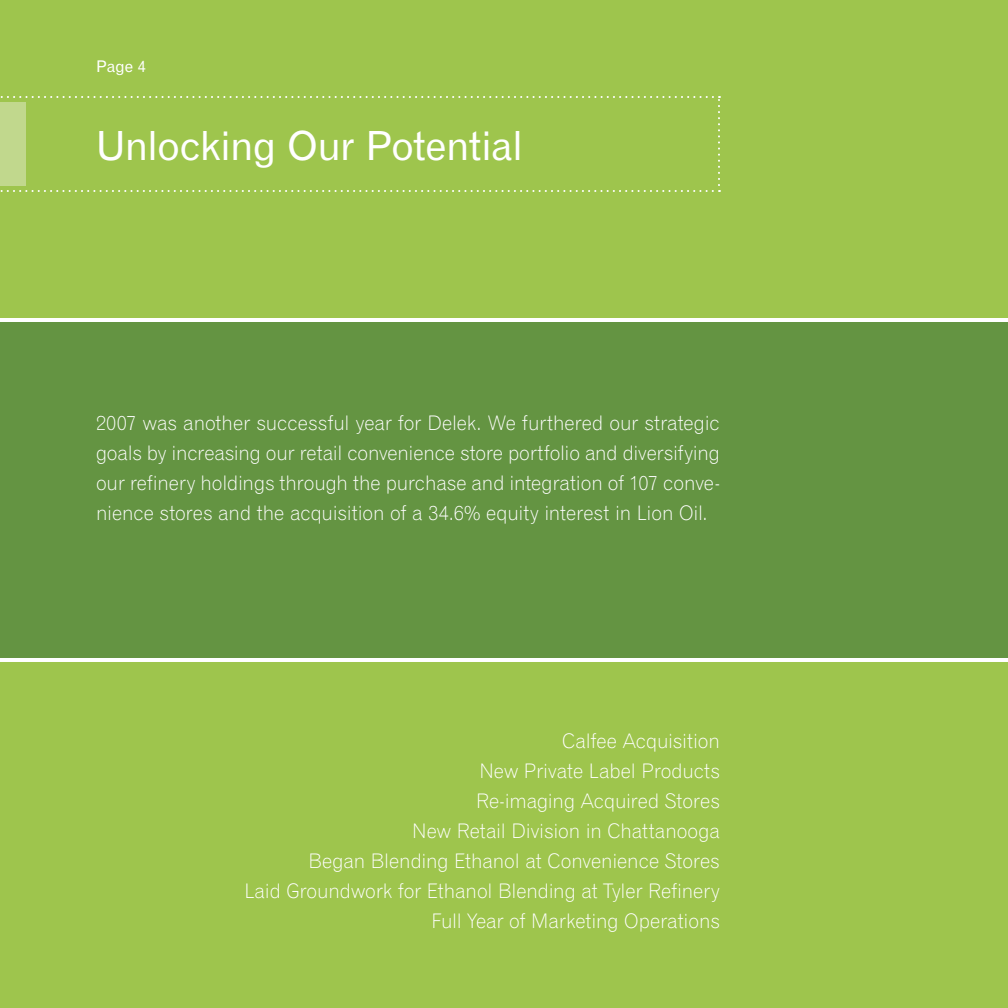
<style>
.page{position:relative;width:1008px;height:1008px;background:#9ec54d}
.page>*{position:absolute;margin:0;border:0;box-sizing:border-box;transform-origin:0 0}
.t1{font:40px "Gothic 720 BT Roman B";letter-spacing:-.02em;color:#fff}
.t2{font:20px/30px "Gothic 720 BT Light B";letter-spacing:-.005em;color:#fff;text-align:justify}
.t3{font:16px "Gothic 720 BT Roman B";color:#fff}
</style>
<div class="page">
<div style="left:0;top:318px;width:1008px;height:344px;background:#649442"></div>
<svg style="left:0;top:96px;width:720px;height:96px"></svg>
<div style="left:0;top:102px;width:25px;height:84px;background:#c1d88d"></div>
<p class="t3" style="left:96px;top:57px;width:52px">Page 4</p>
<h1 class="t1" style="left:96px;top:121px;width:429px">Unlocking Our Potential</h1>
<p class="t2" style="left:96px;top:408px;width:626px">2007 was another successful year for Delek. We furthered our strategic goals by increasing our retail convenience store portfolio and diversifying our refinery holdings through the purchase and integration of 107 conve&shy;nience stores and the acquisition of a 34.6% equity interest in Lion Oil.</p>
<p class="t2" style="left:244px;top:726px;width:477px;text-align:right">Calfee Acquisition<br>New Private Label Products<br>Re-imaging Acquired Stores<br>New Retail Division in Chattanooga<br>Began Blending Ethanol at Convenience Stores<br>Laid Groundwork for Ethanol Blending at Tyler Refinery Full Year of Marketing Operations</p>
</div>
